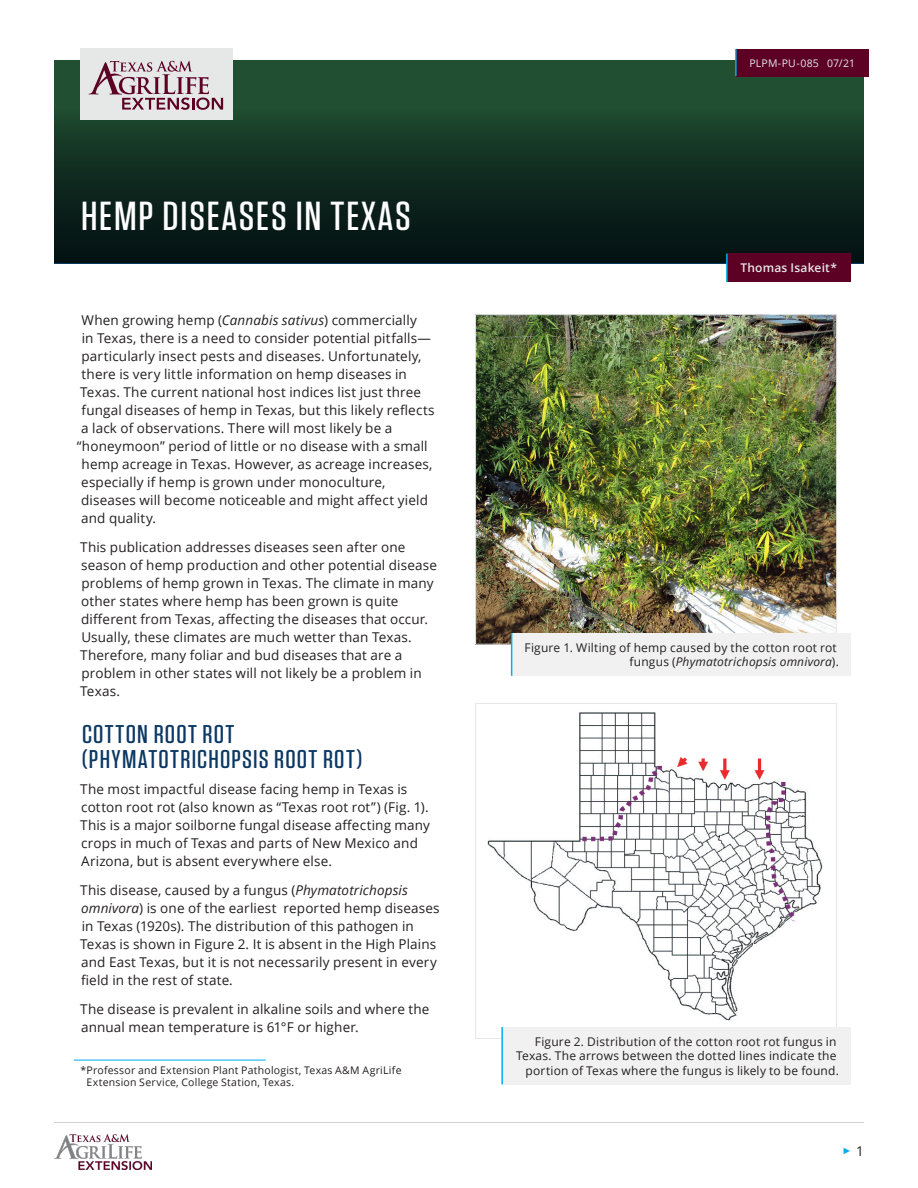
<style>
.page{position:relative;width:918px;height:1188px;background:#fff}
.page>*{position:absolute;margin:0;border:0;box-sizing:border-box;transform-origin:0 0}
.Title{font:500 40.5px "Tungsten";letter-spacing:.04em;color:#fff;scale:1.11 1}
.heading1{font:500 25.65px/25.5px "Tungsten";letter-spacing:.04em;color:#0c3964;scale:1.11 1}
.Body{font:13.5px/18px "Open Sans";letter-spacing:.01em;color:#231f20}
.Image_Captions{font:12px/14.4px "Open Sans";letter-spacing:.015em;color:#231f20;text-align:right}
.Authors{font:600 12px "Open Sans";letter-spacing:.015em;color:#e5e8e7}
.author_info{font:10.5px/12px "Open Sans";letter-spacing:.02em;color:#231f20}
.t1{font:10.5px "Open Sans";letter-spacing:.015em;color:#e5e8e7}
.t2{font:9px "Arial";color:#00aeef}
.s1{font-style:italic}
.s2{font-family:"Open Sans";font-size:13.5px;color:#231f20}
</style>
<div class="page">
<hr style="left:54px;top:1122px;width:810px;height:1px;background:#d1d2d4">
<div style="left:54px;top:60px;width:810px;height:203px;background:#204f31"></div>
<div style="left:54px;top:108px;width:810px;height:155px;background:linear-gradient(to bottom,#1d472d,#010d11)"></div>
<div style="left:736px;top:49px;width:133px;height:27px;background:#5c0024"></div>
<hr style="left:735px;top:49px;width:2px;height:27px;background:#00aeef">
<div style="left:80px;top:49px;width:152px;height:71px;background:#e5e8e7"></div>
<svg style="left:89px;top:61px;width:134px;height:49px"></svg>
<img style="left:54px;top:1134px;width:97px;height:36px">
<div style="left:727px;top:254px;width:123px;height:28px;background:#5c0024"></div>
<hr style="left:726px;top:254px;width:2px;height:28px;background:#00aeef">
<hr style="left:74px;top:1060px;width:192px;height:1px;background:#00aeef">
<img style="left:477px;top:316px;width:358px;height:327px">
<div style="left:512px;top:633px;width:338px;height:43px;background:#f1f1f1"></div>
<hr style="left:511px;top:633px;width:1px;height:43px;background:#00aeef">
<img style="left:488px;top:712px;width:335px;height:308px">
<div style="left:502px;top:1027px;width:348px;height:57px;background:#f1f1f1"></div>
<hr style="left:501px;top:1027px;width:2px;height:57px;background:#00aeef">
<p class="Title" style="left:81px;top:195px;width:299px">HEMP DISEASES IN TEXAS</p>
<p class="Body" style="left:82px;top:310px;width:337px">When growing hemp (<span class="s1">Cannabis sativus</span>) commercially</p>
<p class="Body" style="left:82px;top:328px;width:351px">in Texas, there is a need to consider potential pitfalls—</p>
<p class="Body" style="left:81px;top:346px;width:342px">particularly insect pests and diseases. Unfortunately,</p>
<p class="Body" style="left:82px;top:364px;width:327px">there is very little information on hemp diseases in</p>
<p class="Body" style="left:80px;top:382px;width:342px">Texas. The current national host indices list just three</p>
<p class="Body" style="left:82px;top:400px;width:355px">fungal diseases of hemp in Texas, but this likely reflects</p>
<p class="Body" style="left:81px;top:418px;width:313px">a lack of observations. There will most likely be a</p>
<p class="Body" style="left:77px;top:436px;width:352px">“honeymoon” period of little or no disease with a small</p>
<p class="Body" style="left:82px;top:454px;width:352px">hemp acreage in Texas. However, as acreage increases,</p>
<p class="Body" style="left:81px;top:472px;width:306px">especially if hemp is grown under monoculture,</p>
<p class="Body" style="left:81px;top:490px;width:348px">diseases will become noticeable and might affect yield</p>
<p class="Body" style="left:81px;top:508px;width:77px">and quality.</p>
<p class="Body" style="left:80px;top:537px;width:358px">This publication addresses diseases seen after one season of hemp production and other potential disease problems of hemp grown in Texas. The climate in many other states where hemp has been grown is quite different from Texas, affecting the diseases that occur.<br>Usually, these climates are much wetter than Texas.<br>Therefore, many foliar and bud diseases that are a problem in other states will not likely be a problem in Texas.</p>
<h1 class="heading1" style="left:82px;top:721px;width:254px">COTTON ROOT ROT (PHYMATOTRICHOPSIS ROOT ROT)</h1>
<p class="Body" style="left:80px;top:780px;width:351px">The most impactful disease facing hemp in Texas is cotton root rot (also known as “Texas root rot”) (Fig. 1).<br>This is a major soilborne fungal disease affecting many crops in much of Texas and parts of New Mexico and Arizona, but is absent everywhere else.</p>
<p class="Body" style="left:80px;top:881px;width:361px">This disease, caused by a fungus (<span class="s1">Phymatotrichopsis omnivora</span>) is one of the earliest reported hemp diseases in Texas (1920s). The distribution of this pathogen in Texas is shown in Figure 2. It is absent in the High Plains and East Texas, but it is not necessarily present in every field in the rest of state.</p>
<p class="Body" style="left:80px;top:1000px;width:351px">The disease is prevalent in alkaline soils and where the annual mean temperature is 61°F or higher.</p>
<p class="author_info" style="left:87px;top:1063px;width:316px;text-indent:-6px">*Professor and Extension Plant Pathologist, Texas A&amp;M AgriLife<br>Extension Service, College Station, Texas.</p>
<p class="t1" style="left:749px;top:56px;width:107px">PLPM-PU-085 07/21</p>
<p class="Authors" style="left:740px;top:260px;width:98px">Thomas Isakeit*</p>
<p class="Image_Captions" style="left:525px;top:640px;width:316px">Figure 1. Wilting of hemp caused by the cotton root rot fungus (<span class="s1">Phymatotrichopsis omnivora</span>).</p>
<p class="Image_Captions" style="left:516px;top:1034px;width:324px">Figure 2. Distribution of the cotton root rot fungus in<br>Texas. The arrows between the dotted lines indicate the portion of Texas where the fungus is likely to be found.</p>
<p class="t2" style="left:843px;top:1145px;width:23px">► <span class="s2">1</span></p>
</div>
